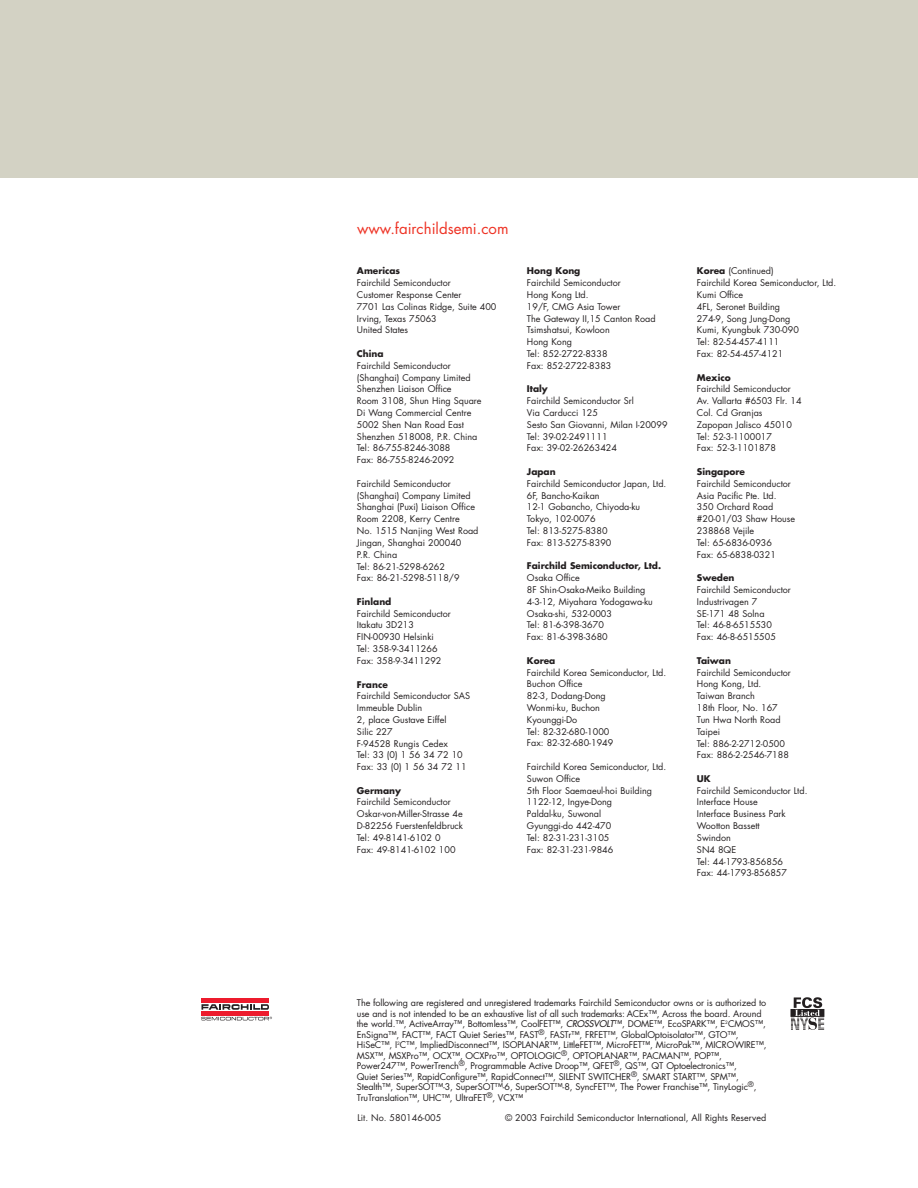
<style>
.page{position:relative;width:918px;height:1188px;background:#fff}
.page>*{position:absolute;margin:0;border:0;box-sizing:border-box;transform-origin:0 0}
.t1{font:15px "Futura";color:#ee3224}
.t2{font:9px/11.9px "Futura";color:#231f20}
.t3{font:700 9px "Futura";color:#231f20}
.s1{font-weight:700}
.s2{font-style:italic}
</style>
<div class="page">
<div style="left:201px;top:1011px;width:68px;height:5px;background:#ed1b2d"></div>
<div style="left:201px;top:998px;width:68px;height:5px;background:#ed1b2d"></div>
<svg style="left:201px;top:1004px;width:68px;height:6px"></svg>
<svg style="left:201px;top:1017px;width:71px;height:3px"></svg>
<img style="left:790px;top:997px;width:35px;height:33px">
<div style="left:0;top:0;width:918px;height:177px;background:#d3d2c4"></div>
<h1 class="t1" style="left:357px;top:221px;width:153px">www.fairchildsemi.com</h1>
<p class="t3" style="left:357px;top:267px;width:45px">Americas</p>
<p class="t2" style="left:357px;top:278px;width:141px">Fairchild Semiconductor<br>Customer Response Center<br>7701 Las Colinas Ridge, Suite 400<br>Irving, Texas 75063<br>United States</p>
<p class="t3" style="left:357px;top:349px;width:28px">China</p>
<p class="t2" style="left:357px;top:360px;width:126px">Fairchild Semiconductor (Shanghai) Company Limited<br>Shenzhen Liaison Office<br>Room 3108, Shun Hing Square<br>Di Wang Commercial Centre<br>5002 Shen Nan Road East<br>Shenzhen 518008, P.R. China<br>Tel: 86-755-8246-3088<br>Fax: 86-755-8246-2092</p>
<p class="t2" style="left:357px;top:478px;width:123px">Fairchild Semiconductor (Shanghai) Company Limited<br>Shanghai (Puxi) Liaison Office<br>Room 2208, Kerry Centre<br>No. 1515 Nanjing West Road<br>Jingan, Shanghai 200040<br>P.R. China<br>Tel: 86-21-5298-6262<br>Fax: 86-21-5298-5118/9</p>
<p class="t3" style="left:357px;top:597px;width:36px">Finland</p>
<p class="t2" style="left:357px;top:608px;width:95px">Fairchild Semiconductor<br>Itakatu 3D213<br>FIN-00930 Helsinki<br>Tel: 358-9-3411266<br>Fax: 358-9-3411292</p>
<p class="t3" style="left:357px;top:680px;width:32px">France</p>
<p class="t2" style="left:357px;top:691px;width:115px">Fairchild Semiconductor SAS<br>Immeuble Dublin<br>2, place Gustave Eiffel<br>Silic 227<br>F-94528 Rungis Cedex<br>Tel: 33 (0) 1 56 34 72 10<br>Fax: 33 (0) 1 56 34 72 11</p>
<p class="t3" style="left:357px;top:786px;width:46px">Germany</p>
<p class="t2" style="left:357px;top:797px;width:108px">Fairchild Semiconductor<br>Oskar-von-Miller-Strasse 4e<br>D-82256 Fuerstenfeldbruck<br>Tel: 49-8141-6102 0<br>Fax: 49-8141-6102 100</p>
<p class="t3" style="left:527px;top:267px;width:55px">Hong Kong</p>
<p class="t2" style="left:527px;top:278px;width:130px">Fairchild Semiconductor<br>Hong Kong Ltd.<br>19/F, CMG Asia Tower<br>The Gateway II,15 Canton Road<br>Tsimshatsui, Kowloon<br>Hong Kong<br>Tel: 852-2722-8338<br>Fax: 852-2722-8383</p>
<p class="t3" style="left:527px;top:385px;width:22px">Italy</p>
<p class="t2" style="left:527px;top:396px;width:142px">Fairchild Semiconductor Srl<br>Via Carducci 125<br>Sesto San Giovanni, Milan I-20099<br>Tel: 39-02-2491111<br>Fax: 39-02-26263424</p>
<p class="t3" style="left:527px;top:468px;width:30px">Japan</p>
<p class="t2" style="left:527px;top:478px;width:141px">Fairchild Semiconductor Japan, Ltd.<br>6F, Bancho-Kaikan<br>12-1 Gobancho, Chiyoda-ku<br>Tokyo, 102-0076<br>Tel: 813-5275-8380<br>Fax: 813-5275-8390</p>
<p class="t3" style="left:527px;top:562px;width:136px">Fairchild Semiconductor, Ltd.</p>
<p class="t2" style="left:527px;top:573px;width:127px">Osaka Office<br>8F Shin-Osaka-Meiko Building<br>4-3-12, Miyahara Yodogawa-ku<br>Osaka-shi, 532-0003<br>Tel: 81-6-398-3670<br>Fax: 81-6-398-3680</p>
<p class="t3" style="left:527px;top:656px;width:30px">Korea</p>
<p class="t2" style="left:527px;top:667px;width:141px">Fairchild Korea Semiconductor, Ltd.<br>Buchon Office<br>82-3, Dodang-Dong<br>Wonmi-ku, Buchon<br>Kyounggi-Do<br>Tel: 82-32-680-1000<br>Fax: 82-32-680-1949</p>
<p class="t2" style="left:527px;top:762px;width:141px">Fairchild Korea Semiconductor, Ltd.<br>Suwon Office<br>5th Floor Saemaeul-hoi Building<br>1122-12, Ingye-Dong<br>Paldal-ku, Suwonal<br>Gyunggi-do 442-470<br>Tel: 82-31-231-3105<br>Fax: 82-31-231-9846</p>
<p class="t2" style="left:697px;top:266px;width:141px"><span class="s1">Korea</span> (Continued)<br>Fairchild Korea Semiconductor, Ltd.<br>Kumi Office<br>4FL, Seronet Building<br>274-9, Song Jung-Dong<br>Kumi, Kyungbuk 730-090<br>Tel: 82-54-457-4111<br>Fax: 82-54-457-4121</p>
<p class="t3" style="left:697px;top:373px;width:35px">Mexico</p>
<p class="t2" style="left:697px;top:384px;width:106px">Fairchild Semiconductor<br>Av. Vallarta #6503 Flr. 14<br>Col. Cd Granjas<br>Zapopan Jalisco 45010<br>Tel: 52-3-1100017<br>Fax: 52-3-1101878</p>
<p class="t3" style="left:697px;top:468px;width:50px">Singapore</p>
<p class="t2" style="left:697px;top:478px;width:100px">Fairchild Semiconductor<br>Asia Pacific Pte. Ltd.<br>350 Orchard Road #20-01/03 Shaw House<br>238868 Vejile<br>Tel: 65-6836-0936<br>Fax: 65-6838-0321</p>
<p class="t3" style="left:697px;top:574px;width:39px">Sweden</p>
<p class="t2" style="left:697px;top:585px;width:95px">Fairchild Semiconductor<br>Industrivagen 7<br>SE-171 48 Solna<br>Tel: 46-8-6515530<br>Fax: 46-8-6515505</p>
<p class="t3" style="left:697px;top:656px;width:36px">Taiwan</p>
<p class="t2" style="left:697px;top:667px;width:95px">Fairchild Semiconductor<br>Hong Kong, Ltd.<br>Taiwan Branch<br>18th Floor, No. 167<br>Tun Hwa North Road<br>Taipei<br>Tel: 886-2-2712-0500<br>Fax: 886-2-2546-7188</p>
<p class="t3" style="left:697px;top:774px;width:15px">UK</p>
<p class="t2" style="left:697px;top:785px;width:112px">Fairchild Semiconductor Ltd.<br>Interface House<br>Interface Business Park<br>Wootton Bassett<br>Swindon<br>SN4 8QE<br>Tel: 44-1793-856856<br>Fax: 44-1793-856857</p>
<p class="t2" style="left:357px;top:999px;width:411px;line-height:10.5px">The following are registered and unregistered trademarks Fairchild Semiconductor owns or is authorized to use and is not intended to be an exhaustive list of all such trademarks: ACEx™, Across the board. Around the world.™, ActiveArray™, Bottomless™, CoolFET™, <span class="s2">CROSSVOLT</span>™, DOME™, EcoSPARK™, E<sup>2</sup>CMOS™, EnSigna™, FACT™, FACT Quiet Series™, FAST<sup>®</sup>, FASTr™, FRFET™, GlobalOptoisolator™, GTO™, HiSeC™, I<sup>2</sup>C™, ImpliedDisconnect™, ISOPLANAR™, LittleFET™, MicroFET™, MicroPak™, MICROWIRE™, MSX™, MSXPro™, OCX™, OCXPro™, OPTOLOGIC<sup>®</sup>, OPTOPLANAR™, PACMAN™, POP™, Power247™, PowerTrench<sup>®</sup>, Programmable Active Droop™, QFET<sup>®</sup>, QS™, QT Optoelectronics™,<br>Quiet Series™, RapidConfigure™, RapidConnect™, SILENT SWITCHER<sup>®</sup>, SMART START™, SPM™, Stealth™, SuperSOT™-3, SuperSOT™-6, SuperSOT™-8, SyncFET™, The Power Franchise™, TinyLogic<sup>®</sup>, TruTranslation™, UHC™, UltraFET<sup>®</sup>, VCX™</p>
<p class="t2" style="left:358px;top:1113px;width:85px">Lit. No. 580146-005</p>
<p class="t2" style="left:505px;top:1113px;width:263px">© 2003 Fairchild Semiconductor International, All Rights Reserved</p>
</div>
